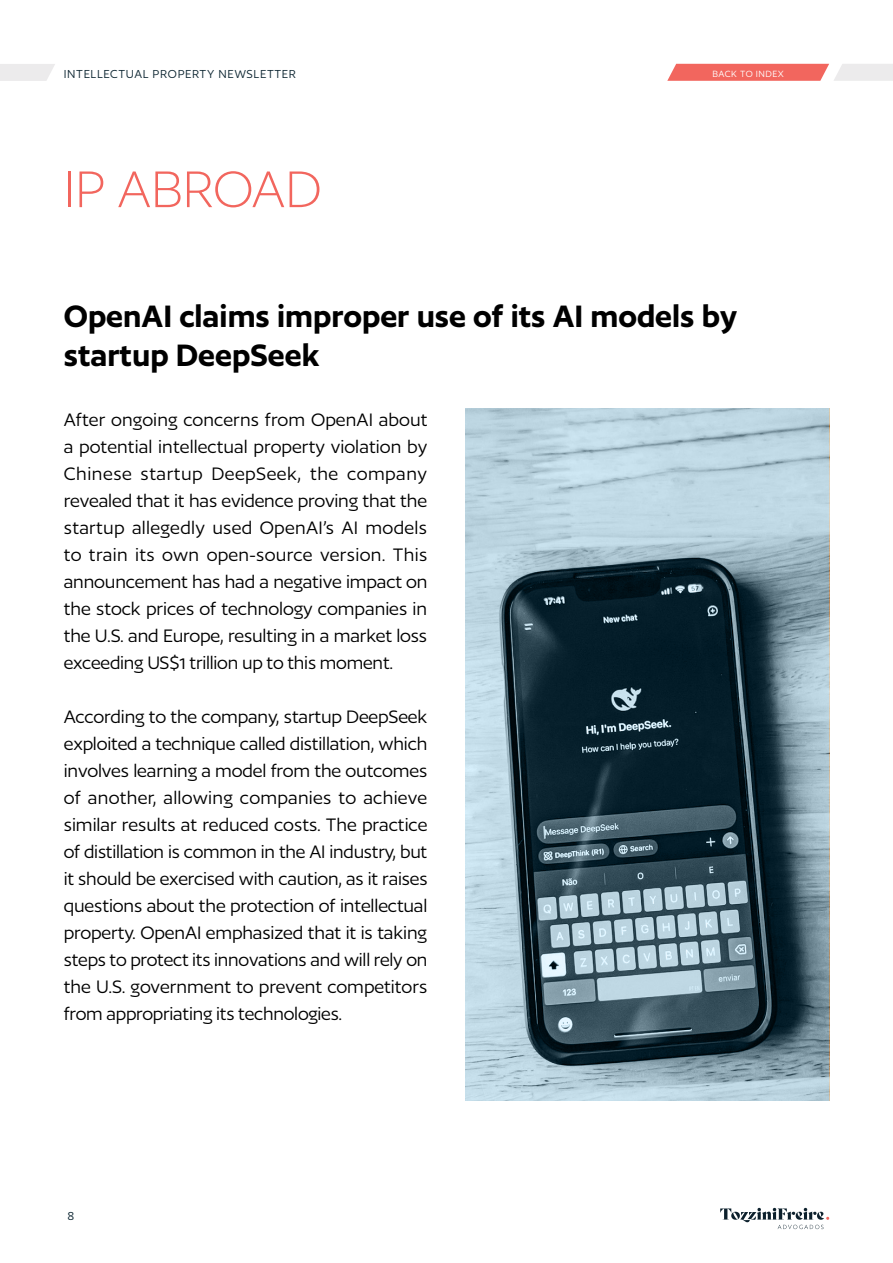
<style>
.page{position:relative;width:893px;height:1263px;background:#fff}
.page>*{position:absolute;margin:0;border:0;box-sizing:border-box;transform-origin:0 0}
.t1{font:300 60px "Author";color:#f2665e}
.t2{font:600 36px/39px "Author";color:#000}
.t3{font:21px/27px "Author";letter-spacing:-.01em;color:#000;text-align:justify}
.t4{font:13.5px "Author";letter-spacing:.05em;color:#0b2430}
.t5{font:10.5px "Author";letter-spacing:.05em;color:#fff}
</style>
<div class="page">
<svg style="left:720px;top:1208px;width:109px;height:21px"></svg>
<svg style="left:0;top:64px;width:55px;height:17px"></svg>
<svg style="left:667px;top:64px;width:226px;height:17px;background:#f1938e"></svg>
<img style="left:466px;top:408px;width:363px;height:693px">
<p class="t4" style="left:64px;top:68px;width:234px">INTELLECTUAL PROPERTY NEWSLETTER</p>
<h1 class="t1" style="left:64px;top:159px;width:259px">IP ABROAD</h1>
<p class="t5" style="left:712px;top:68px;width:73px">BACK TO INDEX</p>
<h2 class="t2" style="left:64px;top:296px;width:675px">OpenAI claims improper use of its AI models by startup DeepSeek</h2>
<p class="t3" style="left:64px;top:406px;width:365px">After ongoing concerns from OpenAI about a potential intellectual property violation by Chinese startup DeepSeek, the company revealed that it has evidence proving that the startup allegedly used OpenAI’s AI models to train its own open-source version. This announcement has had a negative impact on the stock prices of technology companies in the U.S. and Europe, resulting in a market loss exceeding US$1 trillion up to this moment.</p>
<p class="t3" style="left:64px;top:703px;width:365px">According to the company, startup DeepSeek exploited a technique called distillation, which involves learning a model from the outcomes of another, allowing companies to achieve similar results at reduced costs. The practice of distillation is common in the AI industry, but it should be exercised with caution, as it raises questions about the protection of intellectual property. OpenAI emphasized that it is taking steps to protect its innovations and will rely on the U.S. government to prevent competitors from appropriating its technologies.</p>
<p class="t4" style="left:68px;top:1209px;width:8px">8</p>
</div>
